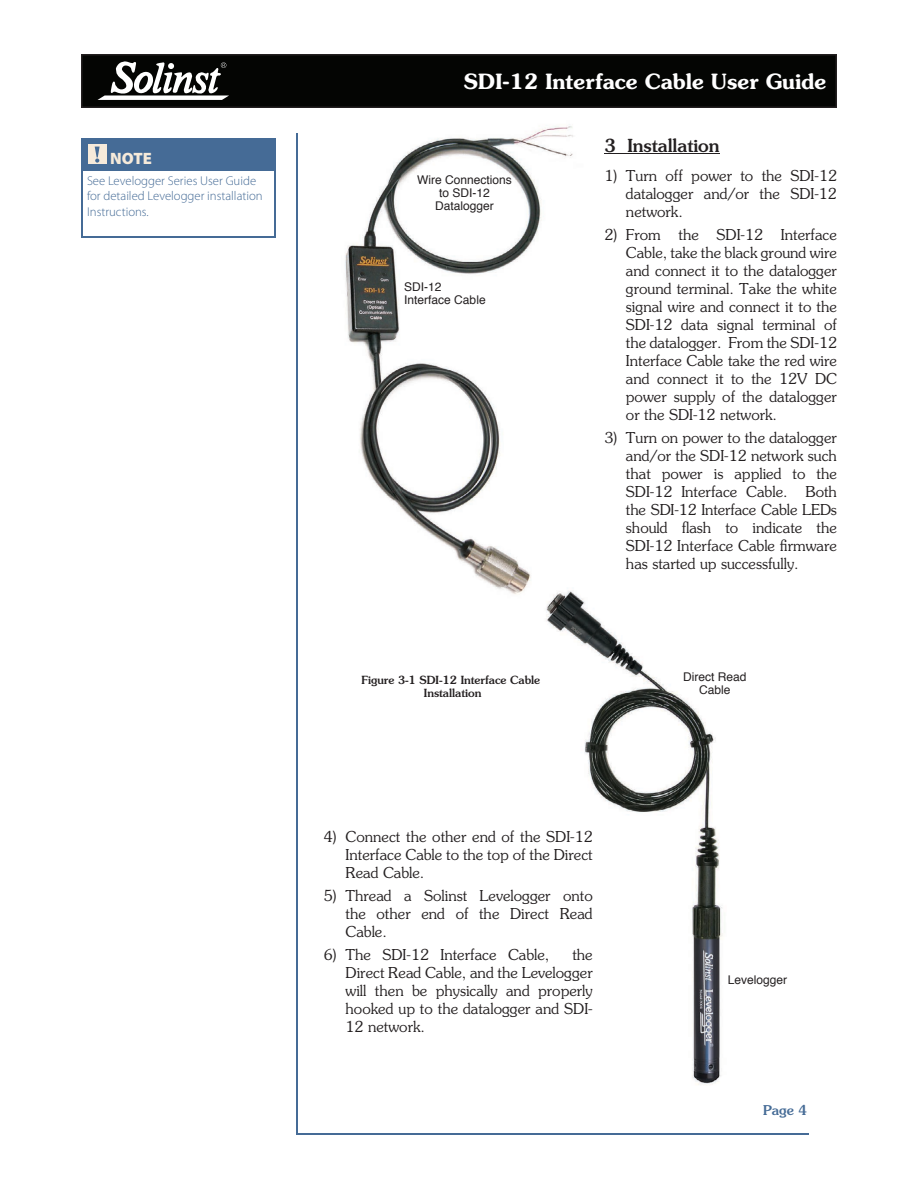
<style>
.page{position:relative;width:918px;height:1188px;background:#fff}
.page>*{position:absolute;margin:0;border:0;box-sizing:border-box;transform-origin:0 0}
.t1{font:600 21px "Souvenir Std";color:#fff}
.t2{font:500 18px "Souvenir Std";color:#231f20}
.t3{font:900 16.5px "Myriad Pro";color:#f6eada}
.t4{font:300 15px/18px "Souvenir Std";color:#231f20;text-align:justify}
.t5{font:500 13.5px "Souvenir Std";color:#456b96}
.t6{font:300 12.75px/15.3px "Myriad Pro";color:#456b96}
.t7{font:12px/12.8px "Helvetica";color:#231f20;text-align:center}
.t8{font:500 11.25px/13.5px "Souvenir Std";color:#231f20;text-align:center}
</style>
<div class="page">
<svg style="left:81px;top:54px;width:756px;height:54px;background:#121211"></svg>
<hr style="left:296px;top:134px;width:2px;height:1000px;background:#456b96">
<hr style="left:296px;top:1133px;width:513px;height:2px;background:#456b96">
<img style="left:345px;top:126px;width:228px;height:468px">
<img style="left:543px;top:587px;width:180px;height:498px">
<img style="left:540px;top:587px;width:3px;height:7px">
<hr style="left:604px;top:153px;width:116px;height:1px;background:#231f20">
<div style="left:82px;top:139px;width:193px;height:31px;background:#456b96"></div>
<hr style="left:81px;top:138px;width:195px;height:1px;background:#456b96">
<hr style="left:81px;top:139px;width:1px;height:31px;background:#456b96">
<hr style="left:275px;top:139px;width:1px;height:31px;background:#456b96">
<hr style="left:82px;top:170px;width:193px;height:1px;background:#456b96">
<hr style="left:81px;top:170px;width:1px;height:66px;background:#456b96">
<hr style="left:275px;top:170px;width:1px;height:66px;background:#456b96">
<hr style="left:81px;top:236px;width:195px;height:1px;background:#456b96">
<div style="left:88px;top:145px;width:19px;height:19px;background:#f6eada"></div>
<svg style="left:95px;top:147px;width:5px;height:16px"></svg>
<p class="t3" style="left:110px;top:149px;width:43px">NOTE</p>
<p class="t6" style="left:87px;top:173px;width:177px">See Levelogger Series User Guide for detailed Levelogger installation<br>Instructions.</p>
<h1 class="t1" style="left:464px;top:68px;width:364px">SDI-12 Interface Cable User Guide</h1>
<p class="t7" style="left:417px;top:175px;width:96px">Wire Connections to SDI-12<br>Datalogger</p>
<p class="t7" style="left:404px;top:282px;width:83px;text-align:left">SDI-12<br>Interface Cable</p>
<p class="t8" style="left:362px;top:673px;width:180px">Figure 3-1 SDI-12 Interface Cable<br>Installation</p>
<p class="t2" style="left:604px;top:134px;width:117px">3 Installation</p>
<p class="t4" style="left:626px;top:166px;width:213px;text-indent:-22px">1) Turn off power to the SDI-12 datalogger and/or the SDI-12 network.</p>
<p class="t4" style="left:626px;top:226px;width:213px;text-indent:-22px">2) From the SDI-12 Interface Cable, take the black ground wire and connect it to the datalogger ground terminal. Take the white signal wire and connect it to the SDI-12 data signal terminal of the datalogger. From the SDI-12<br>Interface Cable take the red wire and connect it to the 12V DC power supply of the datalogger or the SDI-12 network.</p>
<p class="t4" style="left:626px;top:429px;width:213px;text-indent:-22px">3) Turn on power to the datalogger and/or the SDI-12 network such that power is applied to the SDI-12 Interface Cable. Both the SDI-12 Interface Cable LEDs should flash to indicate the SDI-12 Interface Cable firmware has started up successfully.</p>
<p class="t7" style="left:683px;top:671px;width:65px">Direct Read<br>Cable</p>
<p class="t4" style="left:346px;top:827px;width:249px;text-indent:-22px">4) Connect the other end of the SDI-12<br>Interface Cable to the top of the Direct Read Cable.</p>
<p class="t4" style="left:346px;top:887px;width:249px;text-indent:-22px">5) Thread a Solinst Levelogger onto the other end of the Direct Read Cable.</p>
<p class="t4" style="left:324px;top:946px;width:227px">6) The SDI-12 Interface Cable,</p>
<p class="t4" style="left:346px;top:946px;width:249px;text-indent:227px">the Direct Read Cable, and the Levelogger will then be physically and properly hooked up to the datalogger and SDI-12 network.</p>
<p class="t7" style="left:728px;top:975px;width:61px">Levelogger</p>
<p class="t5" style="left:763px;top:1102px;width:45px">Page 4</p>
</div>
